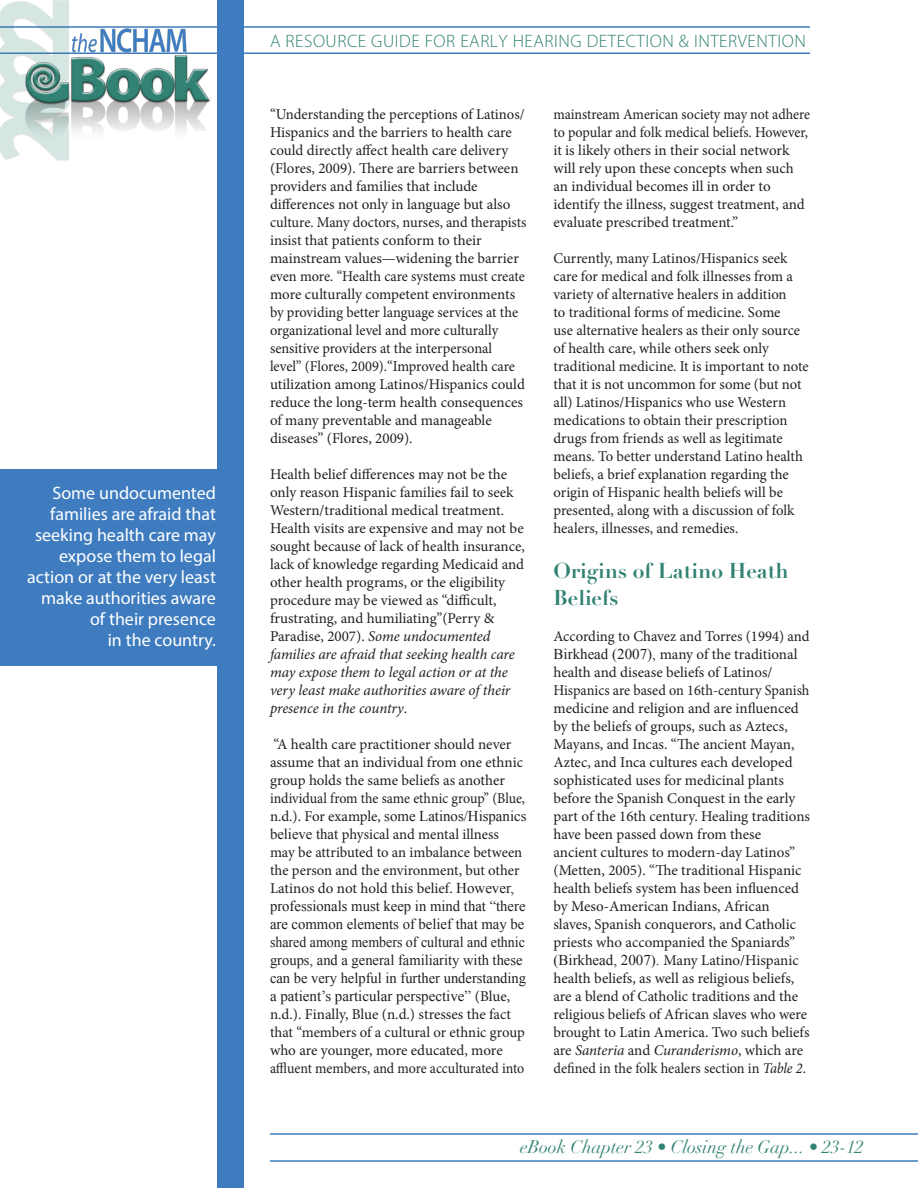
<style>
.page{position:relative;width:918px;height:1188px;background:#fff}
.page>*{position:absolute;margin:0;border:0;box-sizing:border-box;transform-origin:0 0}
.Paragraph_Heading{font:700 21px/27px "Didot";color:#318273}
.Pull-Out_Text{font:18px/21px "Myriad Pro";color:#fff;text-align:right}
.t1{font:300 18px "Myriad Pro";letter-spacing:.03em;color:#318273}
.t2{font:italic 18px "Didot";color:#318273}
.Body_text{font:15px/18px "Minion Pro";color:#231f20}
.Body_text-2{font:15px/18px "Minion Pro";color:#231f20;scale:.93 1}
.s1{font-style:italic}
.s2{font-family:"Times New Roman"}
</style>
<div class="page">
<hr style="left:0;top:26px;width:810px;height:2px;background:#3e7cbf">
<hr style="left:0;top:52px;width:810px;height:2px;background:#3e7cbf">
<hr style="left:270px;top:1133px;width:648px;height:2px;background:#3e7cbf">
<hr style="left:270px;top:1160px;width:648px;height:2px;background:#3e7cbf">
<img style="left:0;top:0;width:211px;height:161px">
<div style="left:217px;top:0;width:27px;height:1188px;background:#3e7cbf"></div>
<div style="left:0;top:470px;width:223px;height:196px;background:#3e7cbf"></div>
<p class="Pull-Out_Text" style="left:27px;top:482px;width:190px">Some undocumented families are afraid that seeking health care may expose them to legal action or at the very least make authorities aware of their presence</p>
<p class="Pull-Out_Text" style="left:108px;top:629px;width:110px">in the country.</p>
<p class="t1" style="left:270px;top:31px;width:537px">A RESOURCE GUIDE FOR EARLY HEARING DETECTION &amp; INTERVENTION</p>
<p class="Body_text" style="left:270px;top:105px;width:258px">“Understanding the perceptions of Latinos/ Hispanics and the barriers to health care could directly affect health care delivery (Flores, 2009). There are barriers between providers and families that include differences not only in language but also culture. Many doctors, nurses, and therapists insist that patients conform to their mainstream values—widening the barrier even more. “Health care systems must create more culturally competent environments by providing better language services at the organizational level and more culturally sensitive providers at the interpersonal level” (Flores, 2009).“Improved health care utilization among Latinos/Hispanics could reduce the long-term health consequences of many preventable and manageable diseases” (Flores, 2009).</p>
<p class="Body_text" style="left:270px;top:465px;width:256px">Health belief differences may not be the only reason Hispanic families fail to seek Western/traditional medical treatment.<br>Health visits are expensive and may not be sought because of lack of health insurance, lack of knowledge regarding Medicaid and other health programs, or the eligibility procedure may be viewed as “difficult, frustrating, and humiliating”(Perry &amp; Paradise, 2007). <span class="s1">Some undocumented families are afraid that seeking health care may expose them to legal action or at the very least make authorities aware of their presence in the country</span>.</p>
<p class="Body_text" style="left:270px;top:735px;width:258px">“A health care practitioner should never assume that an individual from one ethnic group holds the same beliefs as another individual from the same ethnic group” (Blue, n.d.). For example, <span class="s2">some Latinos/Hispanics believe that</span> physical and mental illness may be attributed to an imbalance between the person and the environment, but other Latinos do not hold this belief. <span class="s2">However, professionals must keep in mind that “there are common elements of belief that may be shared among members of cultural and ethnic groups, and a general familiarity with these can be very helpful in further understanding a patient’s particular perspective”</span> (Blue, n.d.). Finally, Blue (n.d.) stresses the fact that “members of a cultural or ethnic group who are younger, more educated, more affluent members, and more acculturated into</p>
<p class="Body_text-2" style="left:554px;top:105px;width:277px">mainstream American society may not adhere to popular and folk medical beliefs. However, it is likely others in their social network will rely upon these concepts when such an individual becomes ill in order to identify the illness, suggest treatment, and evaluate prescribed treatment.”</p>
<p class="Body_text" style="left:554px;top:249px;width:257px">Currently, many Latinos/Hispanics seek care for medical and folk illnesses from a variety of alternative healers in addition<br>to traditional forms of medicine. Some<br>use alternative healers as their only source of health care, while others seek only traditional medicine. It is important to note that it is not uncommon for some (but not all) Latinos/Hispanics who use Western medications to obtain their prescription drugs from friends as well as legitimate means. To better understand Latino health beliefs, a brief explanation regarding the origin of Hispanic health beliefs will be presented, along with a discussion of folk healers, illnesses, and remedies.</p>
<p class="Paragraph_Heading" style="left:554px;top:557px;width:237px">Origins of Latino Heath<br>Beliefs</p>
<p class="Body_text" style="left:554px;top:627px;width:258px">According to Chavez and Torres (1994) and <span class="s2">Birkhead (2007),</span> many of the traditional health and disease beliefs of Latinos/ Hispanics are based on 16th-century Spanish medicine and religion and are influenced by the beliefs of groups, such as Aztecs, Mayans, and Incas. “The ancient Mayan, Aztec, and Inca cultures each developed sophisticated uses for medicinal plants before the Spanish Conquest in the early part of the 16th century. Healing traditions have been passed down from these<br>ancient cultures to modern-day Latinos” (Metten, 2005). “The traditional Hispanic health beliefs system has been influenced by Meso-American Indians, African slaves, Spanish conquerors, and Catholic priests who accompanied the Spaniards” <span class="s2">(Birkhead, 2007).</span> Many Latino/Hispanic health beliefs, as well as religious beliefs, are a blend of Catholic traditions and the religious beliefs of African slaves who were brought to Latin America. Two such beliefs are <span class="s1">Santeria</span> and <span class="s1">Curanderismo</span>, which are defined in the folk healers section in <span class="s1">Table 2</span>.</p>
<p class="t2" style="left:520px;top:1136px;width:345px">eBook Chapter 23 • Closing the Gap... • 23-12</p>
</div>
